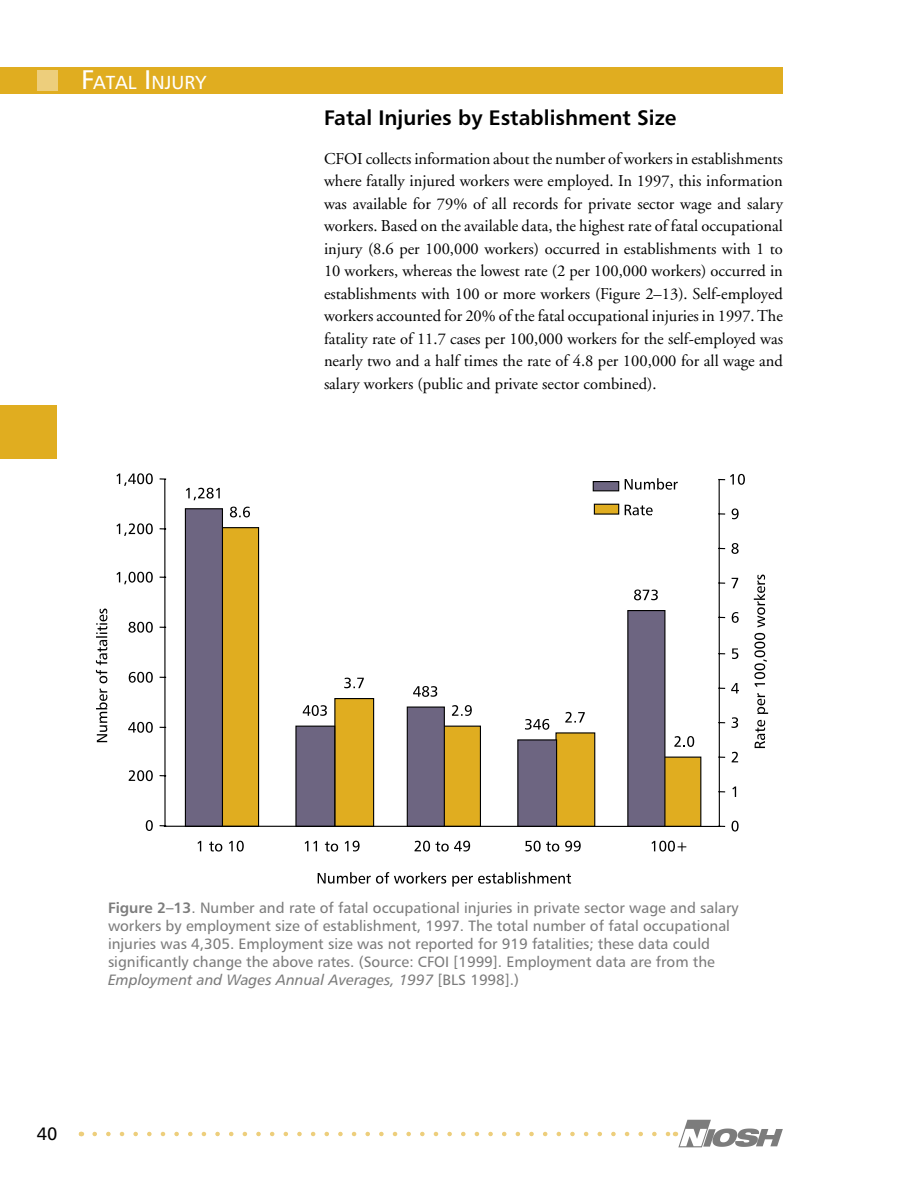
<style>
.page{position:relative;width:918px;height:1188px;background:#fff}
.page>*{position:absolute;margin:0;border:0;box-sizing:border-box;transform-origin:0 0}
.t1{font:21px "Humanist 777 BT Bold B";color:#000}
.t2{font:18.9px "Humanist 777 BT Roman B";color:#fff}
.t3{font:18px "Humanist 777 BT Roman B";color:#000}
.t4{font:16.5px/22.5px "Adobe Garamond";color:#000;text-align:justify}
.t5{font:15px/18px "Humanist 777 BT Roman B";color:#7c7c7c}
.t6{font:15px "Humanist 777 BT Italic B";color:#7c7c7c}
.s1{font-size:27px}
.s2{font-family:"Humanist 777 BT Bold B"}
.s3{font-family:"Humanist 777 BT Roman B"}
</style>
<div class="page">
<div style="left:0;top:68px;width:783px;height:26px;background:#e0ad20"></div>
<div style="left:37px;top:71px;width:20px;height:20px;background:#edce7c"></div>
<div style="left:0;top:405px;width:57px;height:54px;background:#e0ad20"></div>
<svg style="left:81px;top:1120px;width:702px;height:27px"></svg>
<hr style="left:719px;top:479px;width:1px;height:347px;background:#000">
<svg style="left:718px;top:582px;width:7px;height:2px"></svg>
<svg style="left:718px;top:513px;width:7px;height:2px"></svg>
<hr style="left:164px;top:826px;width:556px;height:1px;background:#000">
<hr style="left:164px;top:479px;width:2px;height:347px;background:#000">
<svg style="left:184px;top:507px;width:76px;height:320px;background:#9d8456"></svg>
<svg style="left:344px;top:678px;width:20px;height:10px"></svg>
<svg style="left:406px;top:705px;width:76px;height:122px;background:#9c8660"></svg>
<svg style="left:186px;top:488px;width:34px;height:12px"></svg>
<svg style="left:295px;top:698px;width:80px;height:129px;background:#a88e58"></svg>
<svg style="left:413px;top:686px;width:24px;height:11px"></svg>
<svg style="left:517px;top:712px;width:79px;height:114px"></svg>
<svg style="left:634px;top:590px;width:24px;height:10px"></svg>
<svg style="left:732px;top:821px;width:7px;height:11px"></svg>
<svg style="left:732px;top:786px;width:4px;height:11px"></svg>
<svg style="left:732px;top:752px;width:6px;height:10px"></svg>
<svg style="left:731px;top:717px;width:7px;height:11px"></svg>
<svg style="left:731px;top:683px;width:8px;height:10px"></svg>
<svg style="left:732px;top:648px;width:6px;height:11px"></svg>
<svg style="left:732px;top:612px;width:7px;height:11px"></svg>
<svg style="left:732px;top:578px;width:6px;height:10px"></svg>
<svg style="left:731px;top:543px;width:8px;height:11px"></svg>
<svg style="left:732px;top:508px;width:7px;height:11px"></svg>
<svg style="left:718px;top:474px;width:27px;height:11px"></svg>
<svg style="left:197px;top:841px;width:4px;height:10px"></svg>
<svg style="left:209px;top:841px;width:13px;height:11px"></svg>
<svg style="left:229px;top:841px;width:15px;height:11px"></svg>
<svg style="left:305px;top:841px;width:12px;height:10px"></svg>
<svg style="left:325px;top:841px;width:13px;height:11px"></svg>
<svg style="left:345px;top:841px;width:15px;height:10px"></svg>
<svg style="left:415px;top:841px;width:55px;height:11px"></svg>
<svg style="left:525px;top:841px;width:34px;height:11px"></svg>
<svg style="left:565px;top:841px;width:16px;height:10px"></svg>
<svg style="left:651px;top:841px;width:35px;height:11px"></svg>
<svg style="left:318px;top:872px;width:128px;height:12px"></svg>
<svg style="left:452px;top:872px;width:119px;height:15px"></svg>
<svg style="left:755px;top:720px;width:10px;height:28px"></svg>
<svg style="left:757px;top:693px;width:11px;height:21px"></svg>
<svg style="left:754px;top:575px;width:13px;height:112px"></svg>
<svg style="left:146px;top:820px;width:7px;height:11px"></svg>
<svg style="left:129px;top:770px;width:24px;height:11px"></svg>
<svg style="left:128px;top:722px;width:25px;height:11px"></svg>
<svg style="left:129px;top:672px;width:24px;height:11px"></svg>
<svg style="left:129px;top:622px;width:24px;height:11px"></svg>
<svg style="left:116px;top:572px;width:37px;height:12px"></svg>
<svg style="left:116px;top:523px;width:37px;height:13px"></svg>
<svg style="left:116px;top:473px;width:37px;height:13px"></svg>
<svg style="left:96px;top:689px;width:11px;height:53px"></svg>
<svg style="left:96px;top:609px;width:11px;height:74px"></svg>
<svg style="left:593px;top:503px;width:60px;height:12px"></svg>
<svg style="left:592px;top:478px;width:86px;height:14px"></svg>
<svg style="left:627px;top:610px;width:75px;height:216px"></svg>
<p class="t2" style="left:81px;top:71px;width:127px"><span class="s1">F</span>ATAL <span class="s1">I</span>NJURY</p>
<p class="t1" style="left:324px;top:104px;width:354px">Fatal Injuries by Establishment Size</p>
<p class="t4" style="left:324px;top:148px;width:461px">CFOI collects information about the number of workers in establishments where fatally injured workers were employed. In 1997, this information was available for 79% of all records for private sector wage and salary workers. Based on the available data, the highest rate of fatal occupational injury (8.6 per 100,000 workers) occurred in establishments with 1 to 10 workers, whereas the lowest rate (2 per 100,000 workers) occurred in establishments with 100 or more workers (Figure 2–13). Self-employed workers accounted for 20% of the fatal occupational injuries in 1997. The fatality rate of 11.7 cases per 100,000 workers for the self-employed was nearly two and a half times the rate of 4.8 per 100,000 for all wage and salary workers (public and private sector combined).</p>
<p class="t5" style="left:108px;top:899px;width:632px"><span class="s2">Figure 2–13</span>. Number and rate of fatal occupational injuries in private sector wage and salary workers by employment size of establishment, 1997. The total number of fatal occupational injuries was 4,305. Employment size was not reported for 919 fatalities; these data could significantly change the above rates. (Source: CFOI [1999]. Employment data are from the</p>
<p class="t6" style="left:108px;top:971px;width:412px">Employment and Wages Annual Averages, 1997 <span class="s3">[BLS 1998].)</span></p>
<p class="t3" style="left:37px;top:1123px;width:22px">40</p>
</div>
